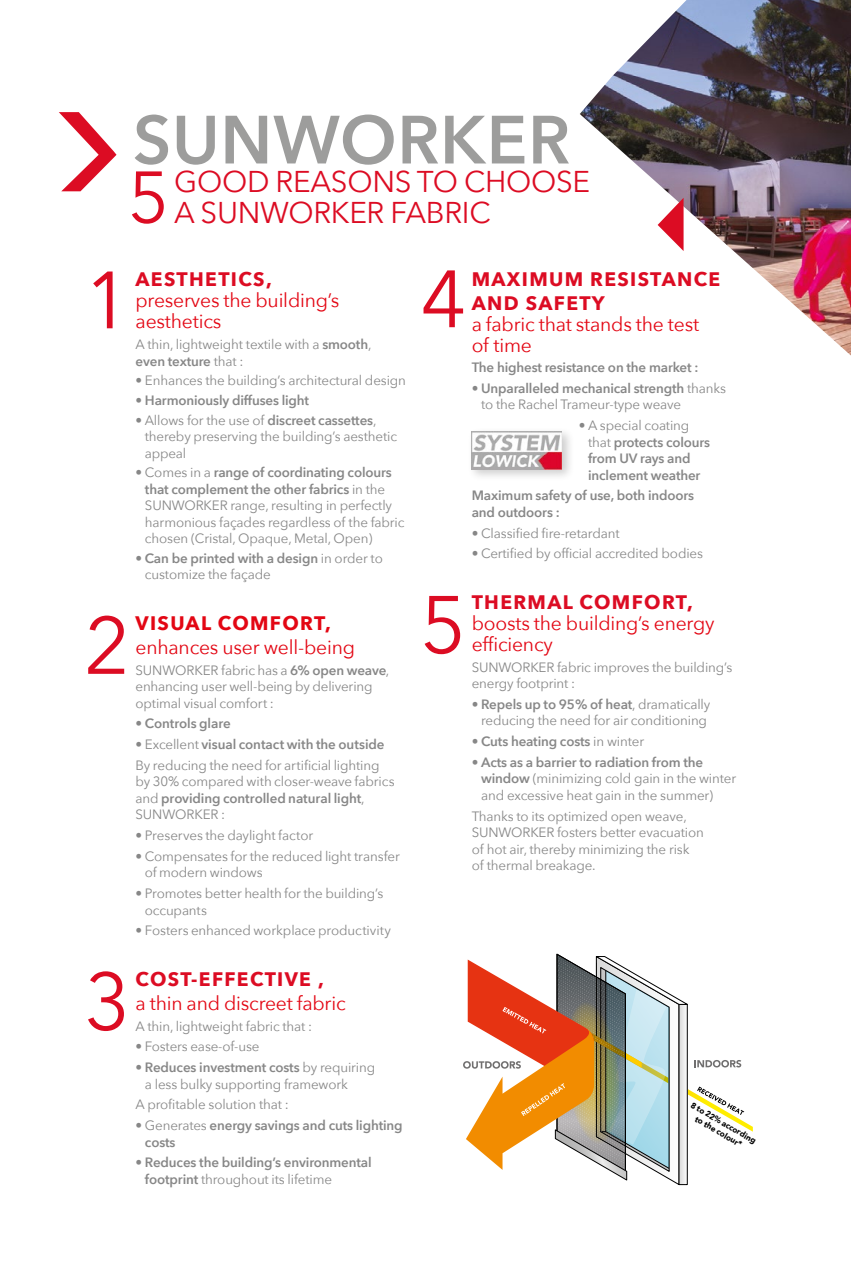
<style>
.page{position:relative;width:851px;height:1263px;background:#fff}
.page>*{position:absolute;margin:0;border:0;box-sizing:border-box;transform-origin:0 0}
.t1{font:80.25px "Avenir Next";color:#dc0c23}
.t2{font:72px "Avenir Next";color:#dc0c23}
.t3{font:600 67.35px "Avenir Next";letter-spacing:.01em;color:#9d9d9c}
.t4{font:30px "Avenir Next";letter-spacing:-.01em;color:#dc0c23}
.t5{font:19.5px/21px "Avenir Next";letter-spacing:-.01em;color:#e30613}
.t6{font:700 19.5px/23.4px "Avenir Next";letter-spacing:.07em;color:#dc0c23}
.t7{font:700 19.5px "Avenir Next";letter-spacing:.07em;color:#e30613}
.t8{font:13.5px/16.5px "Avenir Next";letter-spacing:-.01em;color:#878787}
.t9{font:600 13.5px/16.5px "Avenir Next";letter-spacing:-.01em;color:#878787}
.t10{font:900 8.25px/9.9px "Avenir";color:#000;text-align:center}
.s1{font-weight:600}
.s2{font-weight:400}
</style>
<div class="page">
<img style="left:580px;top:0;width:270px;height:355px">
<svg style="left:59px;top:112px;width:57px;height:79px"></svg>
<svg style="left:657px;top:198px;width:26px;height:53px"></svg>
<div style="left:467px;top:427px;width:107px;height:55px;background:#000;opacity:.2"></div>
<img style="left:471px;top:431px;width:90px;height:38px">
<svg style="left:463px;top:953px;width:289px;height:233px"></svg>
<h3 class="t3" style="left:133px;top:82px;width:438px">SUNWORKER</h3>
<h2 class="t2" style="left:128px;top:137px;width:43px">5</h2>
<h3 class="t4" style="left:174px;top:157px;width:417px">GOOD REASONS TO CHOOSE</h3>
<h3 class="t4" style="left:174px;top:188px;width:318px">A SUNWORKER FABRIC</h3>
<h1 class="t1" style="left:84px;top:233px;width:48px">1</h1>
<h1 class="t1" style="left:84px;top:578px;width:48px">2</h1>
<h1 class="t1" style="left:84px;top:934px;width:48px">3</h1>
<h3 class="t6" style="left:135px;top:267px;width:138px">AESTHETICS,</h3>
<h3 class="t5" style="left:135px;top:289px;width:205px">preserves the building’s aesthetics</h3>
<p class="t8" style="left:135px;top:335px;width:237px">A thin, lightweight textile with a <span class="s1">smooth</span>, <span class="s1">even texture</span> that :</p>
<p class="t8" style="left:135px;top:372px;width:272px"><span class="s1">•</span> Enhances the building’s architectural design</p>
<p class="t9" style="left:135px;top:392px;width:175px"><span class="s2">•</span> Harmoniously diffuses light</p>
<p class="t8" style="left:145px;top:411px;width:254px;text-indent:-9px">• Allows for the use of <span class="s1">discreet cassettes</span>, thereby preserving the building’s aesthetic appeal</p>
<p class="t8" style="left:145px;top:464px;width:261px;text-indent:-9px">• Comes in a <span class="s1">range of coordinating colours that complement the other fabrics</span> in the SUNWORKER range, resulting in perfectly harmonious façades regardless of the fabric chosen (Cristal, Opaque, Metal, Open)</p>
<p class="t8" style="left:145px;top:549px;width:239px;text-indent:-9px">• <span class="s1">Can be printed with a design</span> in order to customize the façade</p>
<h3 class="t7" style="left:135px;top:606px;width:197px">VISUAL COMFORT,</h3>
<h3 class="t5" style="left:135px;top:636px;width:221px">enhances user well-being</h3>
<p class="t8" style="left:135px;top:661px;width:255px">SUNWORKER fabric has a <span class="s1">6% open weave</span>, enhancing user well-being by delivering optimal visual comfort :</p>
<p class="t9" style="left:135px;top:715px;width:97px"><span class="s2">•</span> Controls glare</p>
<p class="t8" style="left:135px;top:733px;width:250px;line-height:20.7px">• Excellent <span class="s1">visual contact with the outside<br></span>By reducing the need for artificial lighting</p>
<p class="t8" style="left:135px;top:773px;width:261px">by 30% compared with closer-weave fabrics and <span class="s1">providing controlled natural light</span>,<br>SUNWORKER :</p>
<p class="t8" style="left:135px;top:827px;width:179px">• Preserves the daylight factor</p>
<p class="t8" style="left:145px;top:847px;width:257px;text-indent:-9px">• Compensates for the reduced light transfer of modern windows</p>
<p class="t8" style="left:145px;top:885px;width:240px;text-indent:-9px">• Promotes better health for the building’s occupants</p>
<p class="t8" style="left:135px;top:922px;width:257px">• Fosters enhanced workplace productivity</p>
<h3 class="t6" style="left:135px;top:967px;width:190px">COST-EFFECTIVE ,</h3>
<h3 class="t5" style="left:135px;top:992px;width:211px">a thin and discreet fabric</h3>
<p class="t8" style="left:135px;top:1017px;width:178px">A thin, lightweight fabric that :</p>
<p class="t8" style="left:135px;top:1038px;width:125px">• Fosters ease-of-use</p>
<p class="t8" style="left:145px;top:1058px;width:232px;text-indent:-9px">• <span class="s1">Reduces investment costs</span> by requiring a less bulky supporting framework</p>
<p class="t8" style="left:135px;top:1096px;width:155px">A profitable solution that :</p>
<p class="t9" style="left:145px;top:1117px;width:259px;text-indent:-9px"><span class="s2">• Generates</span> energy savings and cuts lighting costs</p>
<p class="t9" style="left:145px;top:1154px;width:228px;text-indent:-9px"><span class="s2">•</span> Reduces the building’s environmental footprint <span class="s2">throughout its lifetime</span></p>
<h1 class="t1" style="left:420px;top:232px;width:48px">4</h1>
<h1 class="t1" style="left:420px;top:557px;width:48px">5</h1>
<h3 class="t6" style="left:471px;top:267px;width:250px">MAXIMUM RESISTANCE<br>AND SAFETY</h3>
<h3 class="t5" style="left:471px;top:313px;width:229px">a fabric that stands the test of time</h3>
<p class="t9" style="left:471px;top:359px;width:228px">The highest resistance on the market :</p>
<p class="t8" style="left:481px;top:379px;width:246px;text-indent:-9px">• <span class="s1">Unparalleled mechanical strength</span> thanks to the Rachel Trameur-type weave</p>
<p class="t9" style="left:588px;top:417px;width:124px;text-indent:-9px"><span class="s2">• A special coating that</span> protects colours from UV rays and inclement weather</p>
<p class="t9" style="left:471px;top:487px;width:224px">Maximum safety of use, both indoors and outdoors :</p>
<p class="t8" style="left:471px;top:524px;width:149px"><span class="s1">•</span> Classified fire-retardant</p>
<p class="t8" style="left:471px;top:545px;width:233px">• Certified by official accredited bodies</p>
<h3 class="t6" style="left:471px;top:590px;width:222px">THERMAL COMFORT,</h3>
<h3 class="t5" style="left:471px;top:612px;width:244px">boosts the building’s energy efficiency</h3>
<p class="t8" style="left:471px;top:658px;width:262px">SUNWORKER fabric improves the building’s energy footprint :</p>
<p class="t8" style="left:471px;top:695px;width:240px;text-align:center">• <span class="s1">Repels up to 95% of heat</span>, dramatically reducing the need for air conditioning</p>
<p class="t9" style="left:471px;top:733px;width:174px"><span class="s2">•</span> Cuts heating costs <span class="s2">in winter</span></p>
<p class="t8" style="left:481px;top:753px;width:256px;text-indent:-9px">• <span class="s1">Acts as a barrier to radiation from the window</span> (minimizing cold gain in the winter and excessive heat gain in the summer)</p>
<p class="t8" style="left:471px;top:807px;width:234px">Thanks to its optimized open weave, SUNWORKER fosters better evacuation of hot air, thereby minimizing the risk of thermal breakage.</p>
<p class="t10" style="left:694px;top:1100px;width:75px;rotate:30deg">8 to 22% according to the colour*</p>
</div>
